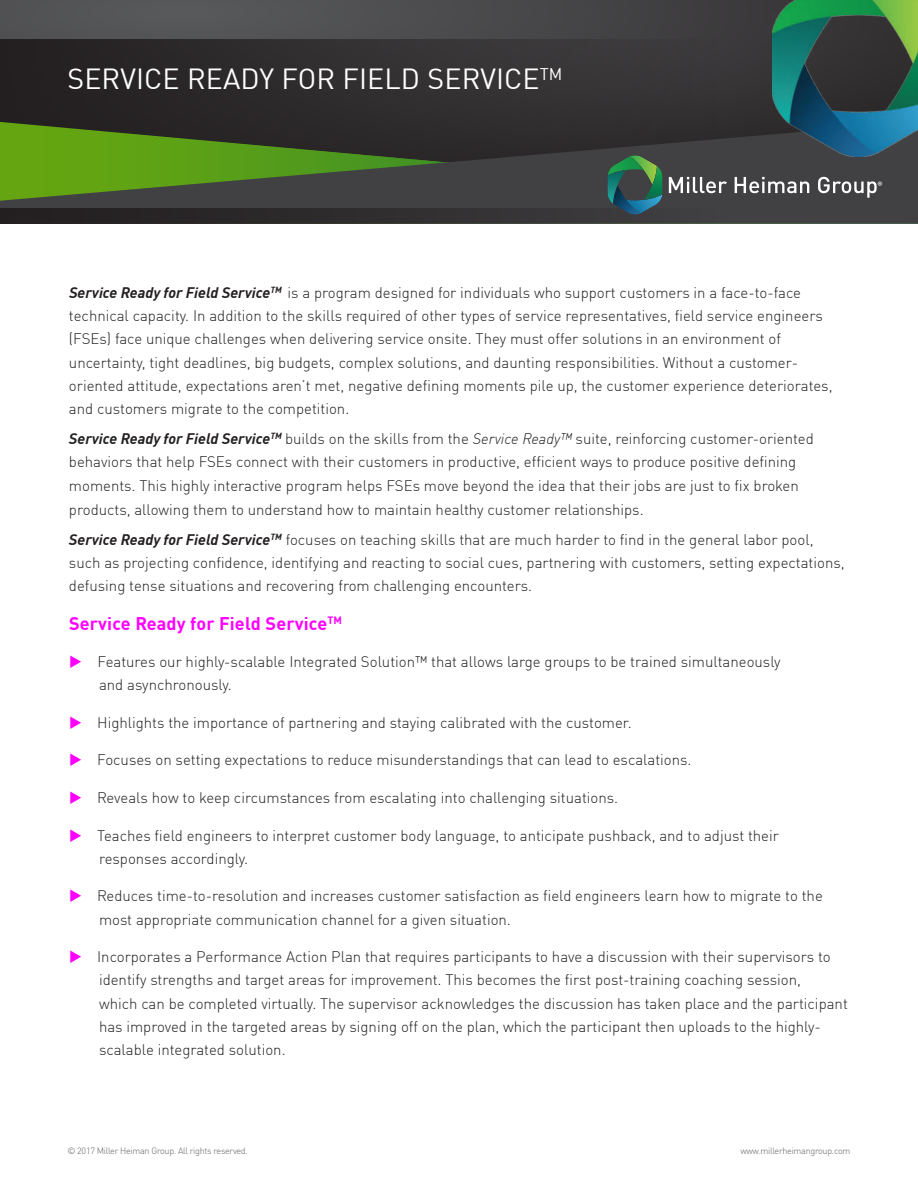
<style>
.page{position:relative;width:918px;height:1188px;background:#fff}
.page>*{position:absolute;margin:0;border:0;box-sizing:border-box;transform-origin:0 0}
.t1{font:28.5px "DIN Offc Pro";letter-spacing:.005em;color:#fff}
.t2{font:700 18px "DIN Offc Pro";letter-spacing:.01em;color:#f0f}
.t3{font:300 15px/23.2px "DIN Offc Pro";color:#231f20}
.t4{font:12.3px "Myriad Pro";color:#fff}
.t5{font:300 9px "DIN Offc Pro";letter-spacing:-.03em;color:#636366}
.s1{font-weight:700;font-style:italic}
.s2{font-style:italic}
.s3{color:#f0f}
</style>
<div class="page">
<svg style="left:0;top:0;width:773px;height:120px;fill:#4c4c4e"></svg>
<div style="left:0;top:39px;width:720px;height:151px;background:linear-gradient(to right,#242122,#3b3a3b)"></div>
<svg style="left:0;top:120px;width:918px;height:104px"></svg>
<div style="left:0;top:208px;width:718px;height:16px;background:linear-gradient(to right,#211d1e,#3f3e40)"></div>
<img style="left:773px;top:0;width:145px;height:156px">
<svg style="left:608px;top:155px;width:55px;height:59px"></svg>
<svg style="left:669px;top:177px;width:58px;height:16px"></svg>
<svg style="left:735px;top:177px;width:74px;height:16px"></svg>
<svg style="left:818px;top:177px;width:59px;height:21px"></svg>
<h1 class="t1" style="left:68px;top:69px;width:497px">SERVICE READY FOR FIELD SERVICE<sup>TM</sup></h1>
<p class="t4" style="left:878px;top:179px;width:7px">®</p>
<p class="t3" style="left:69px;top:282px;width:765px"><span class="s1">Service Ready for Field Service</span><sup>TM</sup> is a program designed for individuals who support customers in a face-to-face technical capacity. In addition to the skills required of other types of service representatives, field service engineers (FSEs) face unique challenges when delivering service onsite. They must offer solutions in an environment of uncertainty, tight deadlines, big budgets, complex solutions, and daunting responsibilities. Without a customer&shy;oriented attitude, expectations aren’t met, negative defining moments pile up, the customer experience deteriorates, and customers migrate to the competition.</p>
<p class="t3" style="left:69px;top:428px;width:746px"><span class="s1">Service Ready for Field Service</span><sup>TM</sup> builds on the skills from the <span class="s2">Service Ready™</span> suite, reinforcing customer-oriented behaviors that help FSEs connect with their customers in productive, efficient ways to produce positive defining moments. This highly interactive program helps FSEs move beyond the idea that their jobs are just to fix broken products, allowing them to understand how to maintain healthy customer relationships.</p>
<p class="t3" style="left:69px;top:526px;width:777px"><span class="s1">Service Ready for Field Service</span><sup>TM</sup> focuses on teaching skills that are much harder to find in the general labor pool, such as projecting confidence, identifying and reacting to social cues, partnering with customers, setting expectations, defusing tense situations and recovering from challenging encounters.</p>
<p class="t2" style="left:69px;top:617px;width:275px">Service Ready for Field Service<sup>TM</sup></p>
<p class="t3" style="left:99px;top:651px;width:683px;text-indent:-30px"><span class="s3">◆</span> Features our highly-scalable Integrated Solution™ that allows large groups to be trained simultaneously and asynchronously.</p>
<p class="t3" style="left:69px;top:712px;width:564px"><span class="s3">◆</span> Highlights the importance of partnering and staying calibrated with the customer.</p>
<p class="t3" style="left:69px;top:750px;width:624px"><span class="s3">◆</span> Focuses on setting expectations to reduce misunderstandings that can lead to escalations.</p>
<p class="t3" style="left:69px;top:787px;width:551px"><span class="s3">◆</span> Reveals how to keep circumstances from escalating into challenging situations.</p>
<p class="t3" style="left:99px;top:822px;width:681px;text-indent:-30px"><span class="s3">◆</span> Teaches field engineers to interpret customer body language, to anticipate pushback, and to adjust their responses accordingly.</p>
<p class="t3" style="left:99px;top:883px;width:725px;text-indent:-30px"><span class="s3">◆</span> Reduces time-to-resolution and increases customer satisfaction as field engineers learn how to migrate to the most appropriate communication channel for a given situation.</p>
<p class="t3" style="left:99px;top:946px;width:750px;text-indent:-30px"><span class="s3">◆</span> Incorporates a Performance Action Plan that requires participants to have a discussion with their supervisors to identify strengths and target areas for improvement. This becomes the first post-training coaching session,<br>which can be completed virtually. The supervisor acknowledges the discussion has taken place and the participant has improved in the targeted areas by signing off on the plan, which the participant then uploads to the highly&shy;scalable integrated solution.</p>
<p class="t5" style="left:68px;top:1147px;width:182px">© 2017 Miller Heiman Group. All rights reserved.</p>
<p class="t5" style="left:740px;top:1147px;width:112px">www.millerheimangroup.com</p>
</div>
